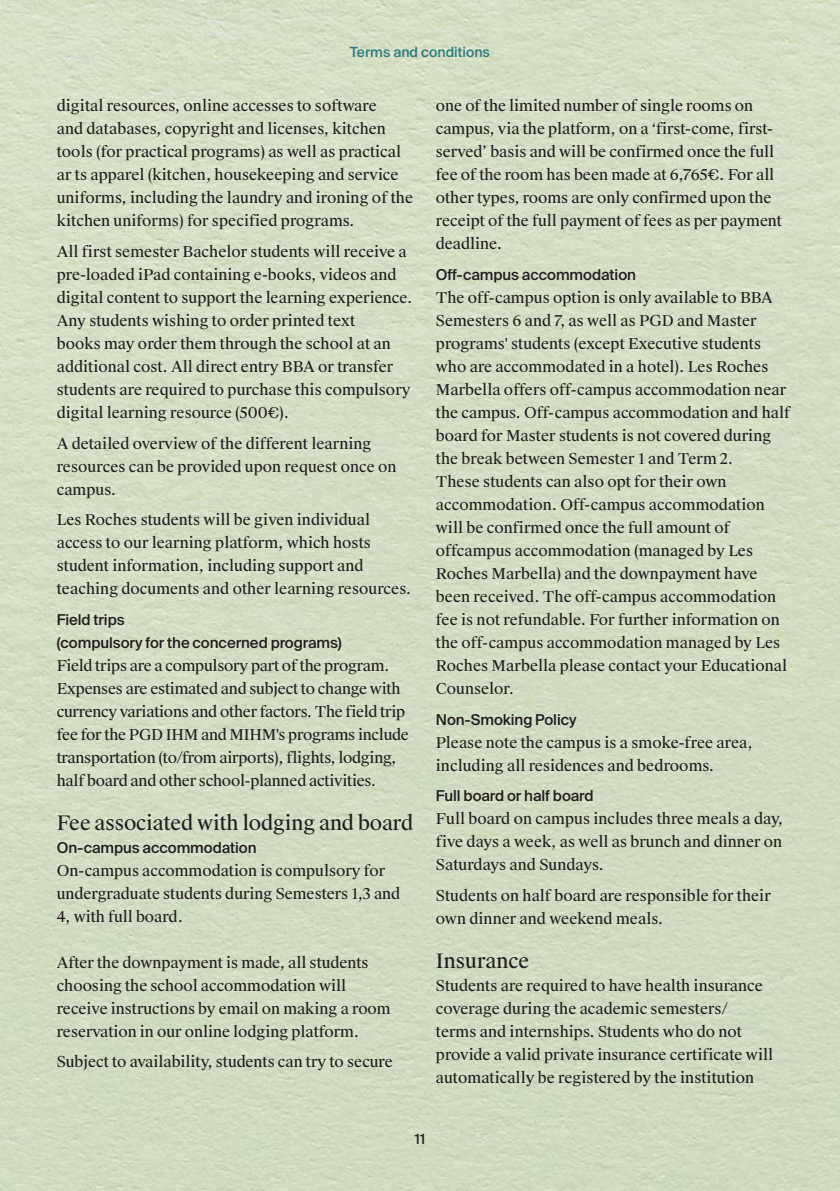
<style>
.page{position:relative;width:840px;height:1191px;background:#fff}
.page>*{position:absolute;margin:0;border:0;box-sizing:border-box;transform-origin:0 0}
.HEADING_10_14{font:20px "Suisse Works";letter-spacing:-.01em;color:#231f20}
.BODY_7_5_11_5{font:15px/23px "Suisse Works";color:#231f20}
.BODY_7_5_11_5-2{font:15px/23px "Suisse Works";letter-spacing:-.02em;color:#231f20}
.BODY_HEADING_7_5_11{font:500 15px "Suisse Intl";letter-spacing:-.005em;color:#231f20}
.BODY_7_5_11_5-3{font:500 15px "Suisse Intl";letter-spacing:-.005em;color:#231f20}
.t1{font:500 14px "Suisse Intl";color:#2e7d7d}
.t2{font:500 14px "Suisse Intl";color:#231f20}
</style>
<div class="page">
<p class="t1" style="left:350px;top:44px;width:141px">Terms and conditions</p>
<p class="BODY_7_5_11_5" style="left:57px;top:95px;width:357px">digital resources, online accesses to software<br>and databases, copyright and licenses, kitchen tools (for practical programs) as well as practical ar ts apparel (kitchen, housekeeping and service uniforms, including the laundry and ironing of the kitchen uniforms) for specified programs.</p>
<p class="BODY_7_5_11_5" style="left:57px;top:240px;width:357px">All first semester Bachelor students will receive a pre-loaded iPad containing e-books, videos and digital content to support the learning experience.<br>Any students wishing to order printed text<br>books may order them through the school at an additional cost. All direct entry BBA or transfer students are required to purchase this compulsory digital learning resource (500€).</p>
<p class="BODY_7_5_11_5" style="left:57px;top:432px;width:341px">A detailed overview of the different learning resources can be provided upon request once on campus.</p>
<p class="BODY_7_5_11_5" style="left:57px;top:508px;width:356px">Les Roches students will be given individual access to our learning platform, which hosts student information, including support and teaching documents and other learning resources.</p>
<p class="BODY_HEADING_7_5_11" style="left:57px;top:610px;width:69px">Field trips</p>
<p class="BODY_HEADING_7_5_11" style="left:57px;top:633px;width:286px">(compulsory for the concerned programs)</p>
<p class="BODY_7_5_11_5-2" style="left:57px;top:654px;width:353px">Field trips are a compulsory part of the program.<br>Expenses are estimated and subject to change with currency variations and other factors. The field trip fee for the PGD IHM and MIHM's programs include transportation (to/from airports), flights, lodging, half board and other school-planned activities.</p>
<p class="HEADING_10_14" style="left:57px;top:810px;width:358px">Fee associated with lodging and board</p>
<p class="BODY_HEADING_7_5_11" style="left:57px;top:838px;width:201px">On-campus accommodation</p>
<p class="BODY_7_5_11_5" style="left:57px;top:859px;width:345px">On-campus accommodation is compulsory for undergraduate students during Semesters 1,3 and<br>4, with full board.</p>
<p class="BODY_7_5_11_5" style="left:57px;top:951px;width:335px">After the downpayment is made, all students choosing the school accommodation will receive instructions by email on making a room reservation in our online lodging platform.</p>
<p class="BODY_7_5_11_5" style="left:57px;top:1050px;width:337px">Subject to availability, students can try to secure</p>
<p class="BODY_7_5_11_5" style="left:435px;top:95px;width:347px">one of the limited number of single rooms on campus, via the platform, on a ‘first-come, first&shy;served’ basis and will be confirmed once the full fee of the room has been made at 6,765€. For all other types, rooms are only confirmed upon the receipt of the full payment of fees as per payment deadline.</p>
<p class="BODY_HEADING_7_5_11" style="left:435px;top:266px;width:201px">Off-campus accommodation</p>
<p class="BODY_7_5_11_5" style="left:435px;top:286px;width:338px">The off-campus option is only available to BBA</p>
<p class="BODY_7_5_11_5" style="left:435px;top:309px;width:322px">Semesters 6 and 7, as well as PGD and Master</p>
<p class="BODY_7_5_11_5" style="left:435px;top:332px;width:327px">programs' students (except Executive students</p>
<p class="BODY_7_5_11_5" style="left:435px;top:355px;width:334px">who are accommodated in a hotel). Les Roches</p>
<p class="BODY_7_5_11_5" style="left:435px;top:378px;width:352px">Marbella offers off-campus accommodation near</p>
<p class="BODY_7_5_11_5" style="left:435px;top:401px;width:356px">the campus. Off-campus accommodation and half</p>
<p class="BODY_7_5_11_5" style="left:435px;top:424px;width:337px">board for Master students is not covered during</p>
<p class="BODY_7_5_11_5" style="left:435px;top:447px;width:299px">the break between Semester 1 and Term 2.</p>
<p class="BODY_7_5_11_5" style="left:435px;top:470px;width:292px">These students can also opt for their own</p>
<p class="BODY_7_5_11_5" style="left:435px;top:493px;width:330px">accommodation. Off-campus accommodation</p>
<p class="BODY_7_5_11_5" style="left:435px;top:516px;width:346px">will be confirmed once the full amount of offcampus accommodation (managed by Les Roches Marbella) and the downpayment have been received. The off-campus accommodation fee is not refundable. For further information on the off-campus accommodation managed by Les</p>
<p class="BODY_7_5_11_5" style="left:435px;top:654px;width:352px">Roches Marbella please contact your Educational</p>
<p class="BODY_7_5_11_5" style="left:435px;top:677px;width:80px">Counselor.</p>
<p class="BODY_7_5_11_5-3" style="left:435px;top:710px;width:142px">Non-Smoking Policy</p>
<p class="BODY_7_5_11_5" style="left:435px;top:731px;width:318px">Please note the campus is a smoke-free area, including all residences and bedrooms.</p>
<p class="BODY_HEADING_7_5_11" style="left:435px;top:787px;width:159px">Full board or half board</p>
<p class="BODY_7_5_11_5" style="left:435px;top:807px;width:349px;text-align:justify">Full board on campus includes three meals a day, five days a week, as well as brunch and dinner on Saturdays and Sundays.</p>
<p class="BODY_7_5_11_5" style="left:435px;top:884px;width:336px">Students on half board are responsible for their own dinner and weekend meals.</p>
<p class="HEADING_10_14" style="left:435px;top:948px;width:95px">Insurance</p>
<p class="BODY_7_5_11_5" style="left:435px;top:974px;width:328px">Students are required to have health insurance</p>
<p class="BODY_7_5_11_5" style="left:435px;top:997px;width:293px">coverage during the academic semesters/</p>
<p class="BODY_7_5_11_5" style="left:435px;top:1020px;width:307px">terms and internships. Students who do not</p>
<p class="BODY_7_5_11_5" style="left:435px;top:1043px;width:338px">provide a valid private insurance certificate will</p>
<p class="BODY_7_5_11_5" style="left:435px;top:1066px;width:320px">automatically be registered by the institution</p>
<p class="t2" style="left:414px;top:1131px;width:12px">11</p>
</div>
